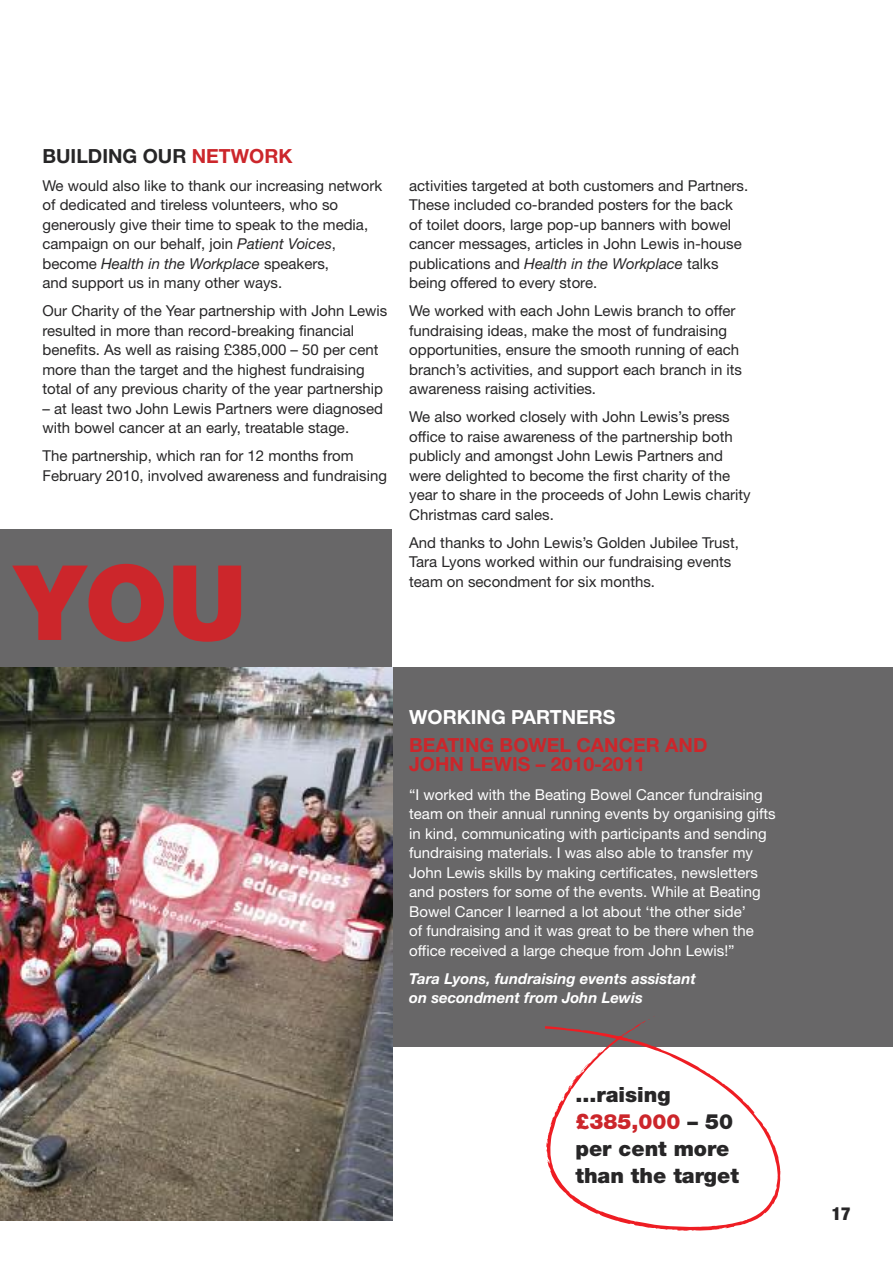
<style>
.page{position:relative;width:893px;height:1263px;background:#fff}
.page>*{position:absolute;margin:0;border:0;box-sizing:border-box;transform-origin:0 0}
.t1{font:900 104.1px "Helvetica Neue";color:#cc262b}
.t2{font:900 21px/27px "Helvetica Neue";color:#272627}
.t3{font:700 19.5px/19.5px "Helvetica Neue";color:#cc262b}
.t4{font:700 19.5px "Helvetica Neue";color:#272627}
.t5{font:700 19.5px "Helvetica Neue";color:#fff}
.t6{font:900 condensed 18px "Helvetica Neue";color:#272627}
.t7{font:15px/19.5px "Helvetica Neue";color:#272627}
.t8{font:15px/19.5px "Helvetica Neue";color:#fff}
.t9{font:italic 700 15px/19.5px "Helvetica Neue";color:#fff}
.s1{color:#cc262b}
.s2{font-style:italic}
</style>
<div class="page">
<div style="left:0;top:667px;width:893px;height:380px;background:#686768"></div>
<div style="left:0;top:529px;width:392px;height:146px;background:#686768"></div>
<img style="left:0;top:667px;width:392px;height:553px">
<svg style="left:545px;top:1020px;width:235px;height:211px"></svg>
<svg style="left:591px;top:1057px;width:3px;height:4px"></svg>
<svg style="left:579px;top:1070px;width:3px;height:4px"></svg>
<h3 class="t4" style="left:43px;top:149px;width:251px">BUILDING OUR <span class="s1">NETWORK</span></h3>
<p class="t7" style="left:43px;top:175px;width:341px">We would also like to thank our increasing network of dedicated and tireless volunteers, who so generously give their time to speak to the media, campaign on our behalf, join <span class="s2">Patient Voices</span>, become <span class="s2">Health in the Workplace</span> speakers,<br>and support us in many other ways.</p>
<p class="t7" style="left:43px;top:301px;width:346px">Our Charity of the Year partnership with John Lewis resulted in more than record-breaking financial benefits. As well as raising £385,000 – 50 per cent more than the target and the highest fundraising total of any previous charity of the year partnership</p>
<p class="t7" style="left:43px;top:398px;width:342px">– at least two John Lewis Partners were diagnosed with bowel cancer at an early, treatable stage.</p>
<p class="t7" style="left:43px;top:446px;width:346px">The partnership, which ran for 12 months from<br>February 2010, involved awareness and fundraising</p>
<h1 class="t1" style="left:15px;top:566px;width:233px">YOU</h1>
<p class="t7" style="left:409px;top:175px;width:341px">activities targeted at both customers and Partners.<br>These included co-branded posters for the back of toilet doors, large pop-up banners with bowel cancer messages, articles in John Lewis in-house publications and <span class="s2">Health in the Workplace</span> talks being offered to every store.</p>
<p class="t7" style="left:409px;top:301px;width:334px">We worked with each John Lewis branch to offer fundraising ideas, make the most of fundraising opportunities, ensure the smooth running of each branch’s activities, and support each branch in its awareness raising activities.</p>
<p class="t7" style="left:409px;top:407px;width:343px">We also worked closely with John Lewis’s press office to raise awareness of the partnership both publicly and amongst John Lewis Partners and were delighted to become the first charity of the year to share in the proceeds of John Lewis charity Christmas card sales.</p>
<p class="t7" style="left:409px;top:532px;width:331px">And thanks to John Lewis’s Golden Jubilee Trust,<br>Tara Lyons worked within our fundraising events team on secondment for six months.</p>
<h3 class="t5" style="left:409px;top:710px;width:208px">WORKING PARTNERS</h3>
<h3 class="t3" style="left:409px;top:737px;width:300px">BEATING BOWEL CANCER AND<br>JOHN LEWIS – 2010-2011</h3>
<p class="t8" style="left:409px;top:784px;width:368px">“I worked with the Beating Bowel Cancer fundraising team on their annual running events by organising gifts in kind, communicating with participants and sending fundraising materials. I was also able to transfer my John Lewis skills by making certificates, newsletters and posters for some of the events. While at Beating Bowel Cancer I learned a lot about ‘the other side’<br>of fundraising and it was great to be there when the office received a large cheque from John Lewis!”</p>
<p class="t9" style="left:409px;top:970px;width:288px">Tara Lyons, fundraising events assistant on secondment from John Lewis</p>
<h2 class="t2" style="left:575px;top:1082px;width:165px">…raising <span class="s1">£385,000</span> – 50 per cent more than the target</h2>
<p class="t6" style="left:832px;top:1202px;width:20px">17</p>
</div>
